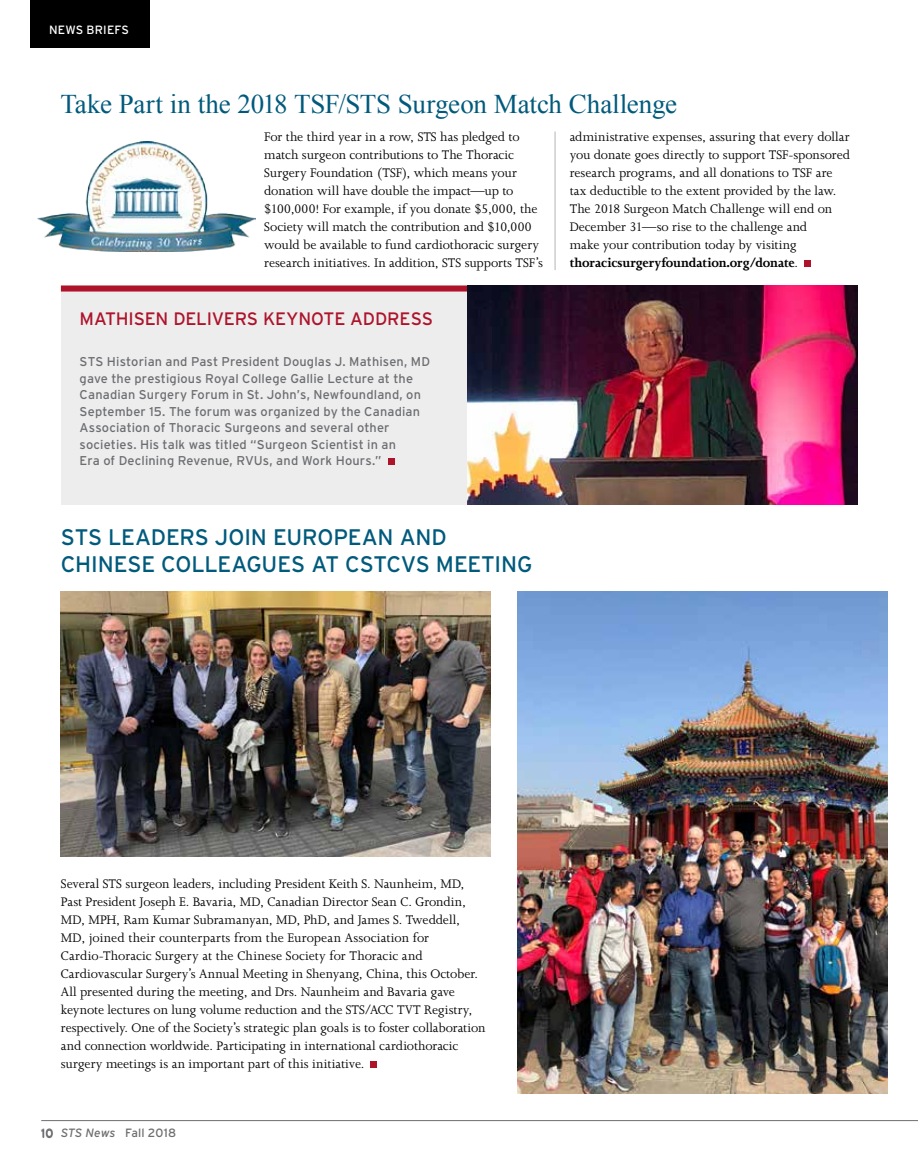
<style>
.page{position:relative;width:918px;height:1175px;background:#fff}
.page>*{position:absolute;margin:0;border:0;box-sizing:border-box;transform-origin:0 0}
.t1{font:27px "Times New Roman";letter-spacing:-.01em;color:#005a7c}
.t2{font:22.5px/27px "Interstate";letter-spacing:-.01em;color:#005a7c}
.t3{font:18px "Interstate";letter-spacing:-.01em;color:#ae132a}
.t4{font:14.25px/18px "Joanna MT Std";letter-spacing:-.005em;color:#000}
.t5{font:12.75px/16.5px "Interstate";letter-spacing:.01em;color:#6d6e71}
.t6{font:12px "Interstate";letter-spacing:.015em;color:#6d6e71}
.t7{font:12px "Interstate";letter-spacing:.01em;color:#fff}
.s1{font-weight:700}
.s2{font-style:italic}
</style>
<div class="page">
<hr style="left:41px;top:1120px;width:877px;height:1px;background:#6d6e71">
<div style="left:30px;top:0;width:119px;height:47px;background:#000"></div>
<div style="left:61px;top:285px;width:796px;height:219px;background:#ededee"></div>
<div style="left:61px;top:285px;width:796px;height:6px;background:#ae132a"></div>
<div style="left:388px;top:458px;width:7px;height:7px;background:#ae132a"></div>
<img style="left:468px;top:285px;width:389px;height:219px">
<hr style="left:555px;top:131px;width:1px;height:139px;background:#b1b4b6">
<img style="left:38px;top:141px;width:218px;height:110px">
<div style="left:804px;top:260px;width:7px;height:7px;background:#ae132a"></div>
<div style="left:371px;top:1061px;width:6px;height:7px;background:#ae132a"></div>
<img style="left:518px;top:591px;width:370px;height:503px">
<img style="left:61px;top:591px;width:430px;height:266px">
<p class="t7" style="left:49px;top:22px;width:81px">NEWS BRIEFS</p>
<h1 class="t1" style="left:61px;top:86px;width:618px">Take Part in the 2018 TSF/STS Surgeon Match Challenge</h1>
<p class="t4" style="left:264px;top:128px;width:280px">For the third year in a row, STS has pledged to match surgeon contributions to The Thoracic Surgery Foundation (TSF), which means your donation will have double the impact—up to $100,000! For example, if you donate $5,000, the Society will match the contribution and $10,000 would be available to fund cardiothoracic surgery research initiatives. In addition, STS supports TSF’s</p>
<p class="t4" style="left:570px;top:128px;width:282px">administrative expenses, assuring that every dollar you donate goes directly to support TSF-sponsored research programs, and all donations to TSF are tax deductible to the extent provided by the law.<br>The 2018 Surgeon Match Challenge will end on December 31—so rise to the challenge and<br>make your contribution today by visiting <span class="s1">thoracicsurgeryfoundation.org/donate</span>.</p>
<p class="t3" style="left:80px;top:308px;width:355px">MATHISEN DELIVERS KEYNOTE ADDRESS</p>
<p class="t5" style="left:80px;top:353px;width:352px">STS Historian and Past President Douglas J. Mathisen, MD gave the prestigious Royal College Gallie Lecture at the Canadian Surgery Forum in St. John’s, Newfoundland, on September 15. The forum was organized by the Canadian Association of Thoracic Surgeons and several other societies. His talk was titled “Surgeon Scientist in an<br>Era of Declining Revenue, RVUs, and Work Hours.”</p>
<h2 class="t2" style="left:61px;top:523px;width:473px">STS LEADERS JOIN EUROPEAN AND<br>CHINESE COLLEAGUES AT CSTCVS MEETING</h2>
<p class="t4" style="left:61px;top:875px;width:426px">Several STS surgeon leaders, including President Keith S. Naunheim, MD, Past President Joseph E. Bavaria, MD, Canadian Director Sean C. Grondin, MD, MPH, Ram Kumar Subramanyan, MD, PhD, and James S. Tweddell, MD, joined their counterparts from the European Association for Cardio-Thoracic Surgery at the Chinese Society for Thoracic and Cardiovascular Surgery’s Annual Meeting in Shenyang, China, this October.<br>All presented during the meeting, and Drs. Naunheim and Bavaria gave keynote lectures on lung volume reduction and the STS/ACC TVT Registry, respectively. One of the Society’s strategic plan goals is to foster collaboration and connection worldwide. Participating in international cardiothoracic surgery meetings is an important part of this initiative.</p>
<p class="t6" style="left:41px;top:1125px;width:136px">10 <span class="s2">STS News</span> Fall 2018</p>
</div>
